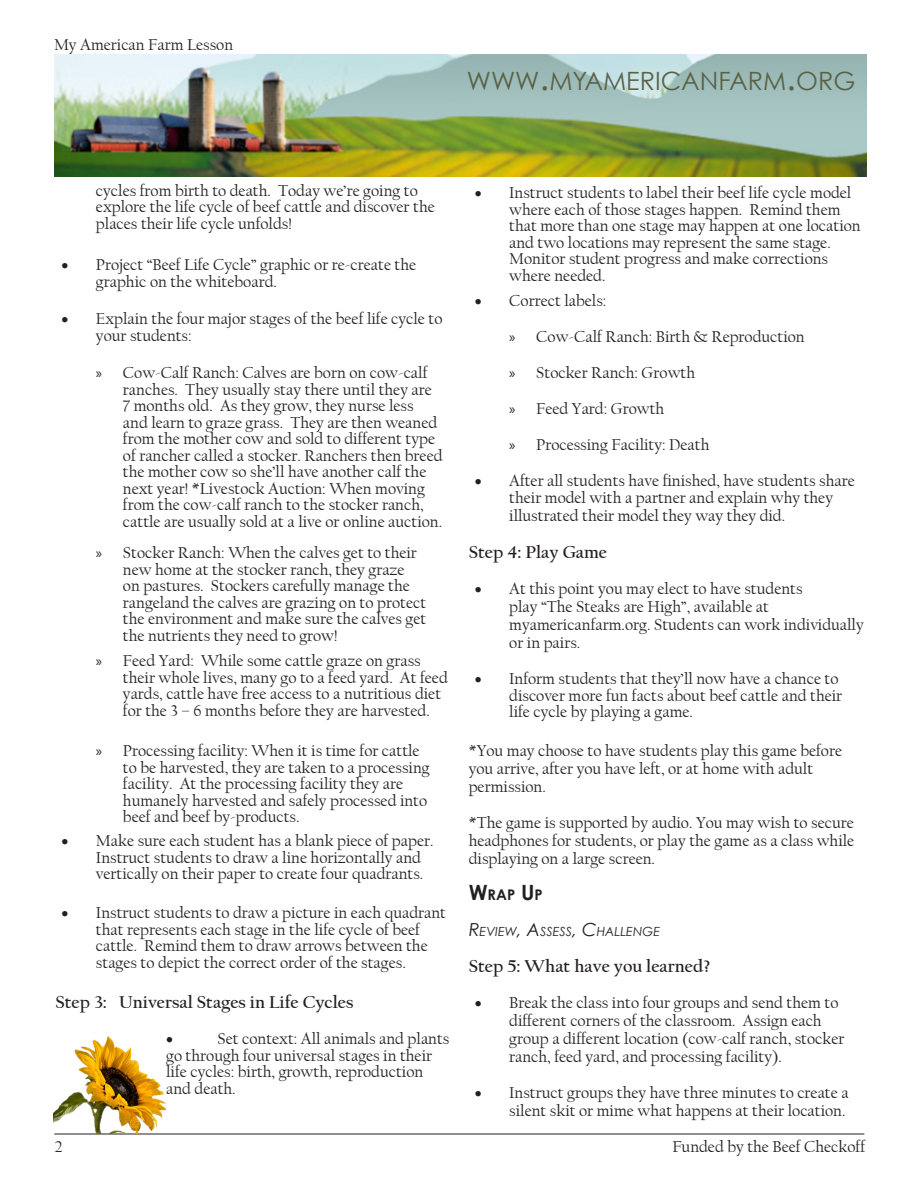
<style>
.page{position:relative;width:918px;height:1188px;background:#fff}
.page>*{position:absolute;margin:0;border:0;box-sizing:border-box;transform-origin:0 0}
.t1{font:25.2px "Century Gothic";color:#5a6246}
.Teaching_Step{font:700 18px "Californian FB";color:#231f20}
.Body_Text{font:16.5px/16.5px "Californian FB";color:#231f20}
.t2{font:15px "Symbol";color:#231f20}
.Body_Text-2{font:700 14.7px "Century Gothic";color:#231f20}
.Lesson_Activity_Head{font:italic 12.6px "Century Gothic";color:#231f20}
.s1{font-size:36px}
.s2{font-family:"Myriad Pro";font-size:15px}
.s3{font-size:21px}
.s4{font-size:18px}
</style>
<div class="page">
<hr style="left:54px;top:1134px;width:810px;height:1px;background:#231f20">
<img style="left:54px;top:1037px;width:112px;height:97px">
<img style="left:54px;top:54px;width:813px;height:122px">
<p class="Body_Text" style="left:54px;top:36px;width:181px">My American Farm Lesson</p>
<h1 class="t1" style="left:467px;top:66px;width:390px">WWW<span class="s1">.</span>MYAMERICANFARM<span class="s1">.</span>ORG</h1>
<p class="Body_Text" style="left:96px;top:182px;width:340px">cycles from birth to death. Today we’re going to explore the life cycle of beef cattle and discover the places their life cycle unfolds!</p>
<p class="Body_Text" style="left:96px;top:257px;width:322px;text-indent:-34px">• Project “Beef Life Cycle” graphic or re-create the graphic on the whiteboard.</p>
<p class="Body_Text" style="left:96px;top:311px;width:348px;text-indent:-34px">• Explain the four major stages of the beef life cycle to your students:</p>
<p class="Body_Text" style="left:123px;top:365px;width:321px;text-indent:-27px"><span class="s2">»</span> Cow-Calf Ranch: Calves are born on cow-calf ranches. They usually stay there until they are 7 months old. As they grow, they nurse less and learn to graze grass. They are then weaned from the mother cow and sold to different type of rancher called a stocker. Ranchers then breed the mother cow so she’ll have another calf the next year! *Livestock Auction: When moving from the cow-calf ranch to the stocker ranch, cattle are usually sold at a live or online auction.</p>
<p class="Body_Text" style="left:123px;top:545px;width:305px;text-indent:-27px"><span class="s2">»</span> Stocker Ranch: When the calves get to their new home at the stocker ranch, they graze<br>on pastures. Stockers carefully manage the rangeland the calves are grazing on to protect the environment and make sure the calves get the nutrients they need to grow!</p>
<p class="Body_Text" style="left:123px;top:653px;width:326px;text-indent:-27px"><span class="s2">»</span> Feed Yard: While some cattle graze on grass their whole lives, many go to a feed yard. At feed yards, cattle have free access to a nutritious diet for the 3 – 6 months before they are harvested.</p>
<p class="Body_Text" style="left:123px;top:743px;width:308px;text-indent:-27px"><span class="s2">»</span> Processing facility: When it is time for cattle to be harvested, they are taken to a processing facility. At the processing facility they are humanely harvested and safely processed into beef and beef by-products.</p>
<p class="Body_Text" style="left:96px;top:833px;width:339px;text-indent:-34px">• Make sure each student has a blank piece of paper.<br>Instruct students to draw a line horizontally and vertically on their paper to create four quadrants.</p>
<p class="Body_Text" style="left:96px;top:905px;width:352px;text-indent:-34px">• Instruct students to draw a picture in each quadrant that represents each stage in the life cycle of beef cattle. Remind them to draw arrows between the stages to depict the correct order of the stages.</p>
<p class="Teaching_Step" style="left:55px;top:992px;width:300px">Step 3: Universal Stages in Life Cycles</p>
<p class="t2" style="left:166px;top:1029px;width:8px">•</p>
<p class="Body_Text" style="left:166px;top:1031px;width:285px;text-indent:51px">Set context: All animals and plants go through four universal stages in their life cycles: birth, growth, reproduction and death.</p>
<p class="Body_Text" style="left:54px;top:1139px;width:10px">2</p>
<p class="Body_Text" style="left:509px;top:185px;width:353px;text-indent:-34px">• Instruct students to label their beef life cycle model where each of those stages happen. Remind them that more than one stage may happen at one location and two locations may represent the same stage.<br>Monitor student progress and make corrections where needed.</p>
<p class="Body_Text" style="left:475px;top:293px;width:133px">• Correct labels:</p>
<p class="Body_Text" style="left:509px;top:329px;width:297px"><span class="s2">»</span> Cow-Calf Ranch: Birth &amp; Reproduction</p>
<p class="Body_Text" style="left:509px;top:365px;width:187px"><span class="s2">»</span> Stocker Ranch: Growth</p>
<p class="Body_Text" style="left:509px;top:401px;width:157px"><span class="s2">»</span> Feed Yard: Growth</p>
<p class="Body_Text" style="left:509px;top:437px;width:202px"><span class="s2">»</span> Processing Facility: Death</p>
<p class="Body_Text" style="left:509px;top:473px;width:347px;text-indent:-34px">• After all students have finished, have students share their model with a partner and explain why they</p>
<p class="Body_Text" style="left:509px;top:507px;width:278px">illustrated their model they way they did.</p>
<p class="Teaching_Step" style="left:469px;top:542px;width:140px">Step 4: Play Game</p>
<p class="Body_Text" style="left:509px;top:580px;width:356px;line-height:18px;text-indent:-34px">• At this point you may elect to have students<br>play “The Steaks are High”, available at myamericanfarm.org. Students can work individually or in pairs.</p>
<p class="Body_Text" style="left:509px;top:671px;width:335px;text-indent:-34px">• Inform students that they’ll now have a chance to discover more fun facts about beef cattle and their life cycle by playing a game.</p>
<p class="Body_Text" style="left:469px;top:742px;width:375px;line-height:18px">*You may choose to have students play this game before you arrive, after you have left, or at home with adult permission.</p>
<p class="Body_Text" style="left:469px;top:814px;width:387px;line-height:18px;text-align:justify">*The game is supported by audio. You may wish to secure headphones for students, or play the game as a class while displaying on a large screen.</p>
<p class="Body_Text-2" style="left:469px;top:885px;width:76px"><span class="s3">W</span>rap <span class="s3">U</span>p</p>
<p class="Lesson_Activity_Head" style="left:469px;top:924px;width:193px"><span class="s4">R</span>EVIEW<span class="s4">, A</span>SSESS<span class="s4">, C</span>HALLENGE</p>
<p class="Teaching_Step" style="left:469px;top:956px;width:243px">Step 5: What have you learned?</p>
<p class="Body_Text" style="left:509px;top:994px;width:337px;line-height:18px;text-indent:-34px">• Break the class into four groups and send them to different corners of the classroom. Assign each group a different location (cow-calf ranch, stocker ranch, feed yard, and processing facility).</p>
<p class="Body_Text" style="left:475px;top:1084px;width:375px;line-height:18px;text-align:right">• Instruct groups they have three minutes to create a silent skit or mime what happens at their location.</p>
<p class="Body_Text" style="left:672px;top:1139px;width:194px">Funded by the Beef Checkoff</p>
</div>
